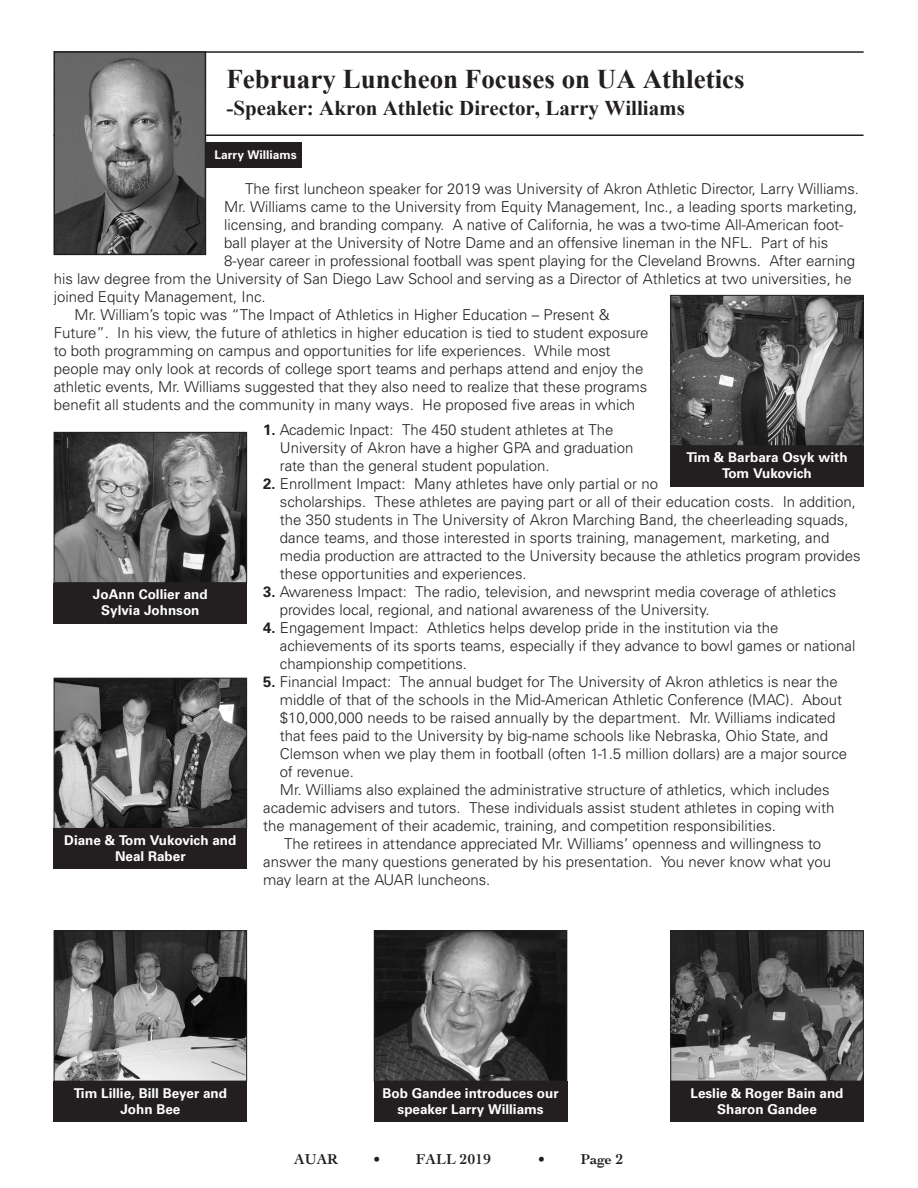
<style>
.page{position:relative;width:918px;height:1188px;background:#fff}
.page>*{position:absolute;margin:0;border:0;box-sizing:border-box;transform-origin:0 0}
.t1{font:700 27px "Times New Roman";color:#231f20}
.t2{font:700 21px "Times New Roman";color:#231f20}
.t3{font:300 15px/18px "Univers";color:#231f20}
.t4{font:700 15px "Cochin";color:#231f20}
.t5{font:700 13.5px/16.2px "Univers";color:#fff;text-align:center}
.t6{font:700 12px "Univers";color:#fff}
.s1{font-weight:700}
</style>
<div class="page">
<div style="left:205px;top:143px;width:97px;height:25px;background:#231f20"></div>
<hr style="left:54px;top:51px;width:810px;height:2px;background:#231f20">
<hr style="left:54px;top:134px;width:810px;height:2px;background:#231f20">
<img style="left:56px;top:54px;width:147px;height:198px">
<div style="left:53px;top:51px;width:153px;height:204px;border:2px solid #231f20"></div>
<img style="left:56px;top:434px;width:189px;height:147px">
<div style="left:54px;top:432px;width:193px;height:151px;border:1px solid #231f20"></div>
<div style="left:54px;top:583px;width:193px;height:40px;background:#231f20"></div>
<img style="left:56px;top:680px;width:189px;height:147px">
<div style="left:54px;top:678px;width:193px;height:151px;border:1px solid #231f20"></div>
<div style="left:54px;top:829px;width:193px;height:40px;background:#231f20"></div>
<img style="left:56px;top:932px;width:189px;height:147px">
<div style="left:54px;top:930px;width:193px;height:151px;border:1px solid #231f20"></div>
<div style="left:54px;top:1082px;width:193px;height:40px;background:#231f20"></div>
<img style="left:672px;top:932px;width:190px;height:147px">
<div style="left:670px;top:930px;width:194px;height:151px;border:1px solid #231f20"></div>
<div style="left:670px;top:1082px;width:194px;height:40px;background:#231f20"></div>
<img style="left:376px;top:932px;width:189px;height:147px">
<div style="left:374px;top:930px;width:193px;height:151px;border:1px solid #231f20"></div>
<div style="left:374px;top:1082px;width:193px;height:40px;background:#231f20"></div>
<img style="left:672px;top:297px;width:190px;height:147px">
<div style="left:670px;top:295px;width:194px;height:151px;border:1px solid #231f20"></div>
<div style="left:670px;top:446px;width:194px;height:40px;background:#231f20"></div>
<p class="t1" style="left:226px;top:60px;width:520px">February Luncheon Focuses on UA Athletics</p>
<p class="t2" style="left:226px;top:93px;width:460px">-Speaker: Akron Athletic Director, Larry Williams</p>
<p class="t6" style="left:215px;top:148px;width:84px">Larry Williams</p>
<p class="t3" style="left:245px;top:179px;width:615px">The first luncheon speaker for 2019 was University of Akron Athletic Director, Larry Williams.</p>
<p class="t3" style="left:224px;top:197px;width:634px">Mr. Williams came to the University from Equity Management, Inc., a leading sports marketing,</p>
<p class="t3" style="left:224px;top:215px;width:621px">licensing, and branding company. A native of California, he was a two-time All-American foot-</p>
<p class="t3" style="left:224px;top:233px;width:606px">ball player at the University of Notre Dame and an offensive lineman in the NFL. Part of his</p>
<p class="t3" style="left:224px;top:251px;width:633px">8-year career in professional football was spent playing for the Cleveland Browns. After earning</p>
<p class="t3" style="left:54px;top:269px;width:800px">his law degree from the University of San Diego Law School and serving as a Director of Athletics at two universities, he</p>
<p class="t3" style="left:54px;top:287px;width:214px">joined Equity Management, Inc.</p>
<p class="t3" style="left:75px;top:305px;width:537px">Mr. William’s topic was “The Impact of Athletics in Higher Education – Present &amp;</p>
<p class="t3" style="left:54px;top:323px;width:596px">Future”. In his view, the future of athletics in higher education is tied to student exposure</p>
<p class="t3" style="left:54px;top:341px;width:558px">to both programming on campus and opportunities for life experiences. While most</p>
<p class="t3" style="left:54px;top:359px;width:591px">people may only look at records of college sport teams and perhaps attend and enjoy the</p>
<p class="t3" style="left:54px;top:377px;width:595px">athletic events, Mr. Williams suggested that they also need to realize that these programs</p>
<p class="t3" style="left:54px;top:395px;width:583px">benefit all students and the community in many ways. He proposed five areas in which</p>
<p class="t5" style="left:93px;top:586px;width:116px">JoAnn Collier and<br>Sylvia Johnson</p>
<p class="t5" style="left:64px;top:832px;width:174px">Diane &amp; Tom Vukovich and<br>Neal Raber</p>
<p class="t3" style="left:280px;top:421px;width:355px;text-indent:-17px"><span class="s1">1.</span> Academic Inpact: The 450 student athletes at The<br>University of Akron have a higher GPA and graduation rate than the general student population.</p>
<p class="t3" style="left:280px;top:475px;width:582px;text-indent:-17px"><span class="s1">2.</span> Enrollment Impact: Many athletes have only partial or no<br>scholarships. These athletes are paying part or all of their education costs. In addition, the 350 students in The University of Akron Marching Band, the cheerleading squads, dance teams, and those interested in sports training, management, marketing, and media production are attracted to the University because the athletics program provides these opportunities and experiences.</p>
<p class="t3" style="left:280px;top:583px;width:558px;text-indent:-17px"><span class="s1">3.</span> Awareness Impact: The radio, television, and newsprint media coverage of athletics provides local, regional, and national awareness of the University.</p>
<p class="t3" style="left:280px;top:619px;width:577px;text-indent:-17px"><span class="s1">4.</span> Engagement Impact: Athletics helps develop pride in the institution via the achievements of its sports teams, especially if they advance to bowl games or national championship competitions.</p>
<p class="t3" style="left:263px;top:673px;width:576px"><span class="s1">5.</span> Financial Impact: The annual budget for The University of Akron athletics is near the</p>
<p class="t3" style="left:280px;top:691px;width:564px">middle of that of the schools in the Mid-American Athletic Conference (MAC). About</p>
<p class="t3" style="left:280px;top:709px;width:557px">$10,000,000 needs to be raised annually by the department. Mr. Williams indicated</p>
<p class="t3" style="left:280px;top:727px;width:550px">that fees paid to the University by big-name schools like Nebraska, Ohio State, and</p>
<p class="t3" style="left:280px;top:745px;width:569px">Clemson when we play them in football (often 1-1.5 million dollars) are a major source</p>
<p class="t3" style="left:280px;top:763px;width:75px">of revenue.</p>
<p class="t3" style="left:280px;top:781px;width:551px">Mr. Williams also explained the administrative structure of athletics, which includes</p>
<p class="t3" style="left:263px;top:799px;width:573px">academic advisers and tutors. These individuals assist student athletes in coping with</p>
<p class="t3" style="left:263px;top:817px;width:514px">the management of their academic, training, and competition responsibilities.</p>
<p class="t3" style="left:284px;top:835px;width:539px">The retirees in attendance appreciated Mr. Williams’ openness and willingness to</p>
<p class="t3" style="left:263px;top:853px;width:569px">answer the many questions generated by his presentation. You never know what you</p>
<p class="t3" style="left:263px;top:871px;width:229px">may learn at the AUAR luncheons.</p>
<p class="t5" style="left:686px;top:449px;width:163px">Tim &amp; Barbara Osyk with<br>Tom Vukovich</p>
<p class="t5" style="left:382px;top:1085px;width:178px">Bob Gandee introduces our speaker Larry Williams</p>
<p class="t5" style="left:74px;top:1085px;width:155px">Tim Lillie, Bill Beyer and<br>John Bee</p>
<p class="t5" style="left:691px;top:1085px;width:155px">Leslie &amp; Roger Bain and<br>Sharon Gandee</p>
<p class="t4" style="left:294px;top:1149px;width:45px">AUAR</p>
<p class="t4" style="left:373px;top:1149px;width:119px">• FALL 2019</p>
<p class="t4" style="left:538px;top:1149px;width:87px">• Page 2</p>
</div>
